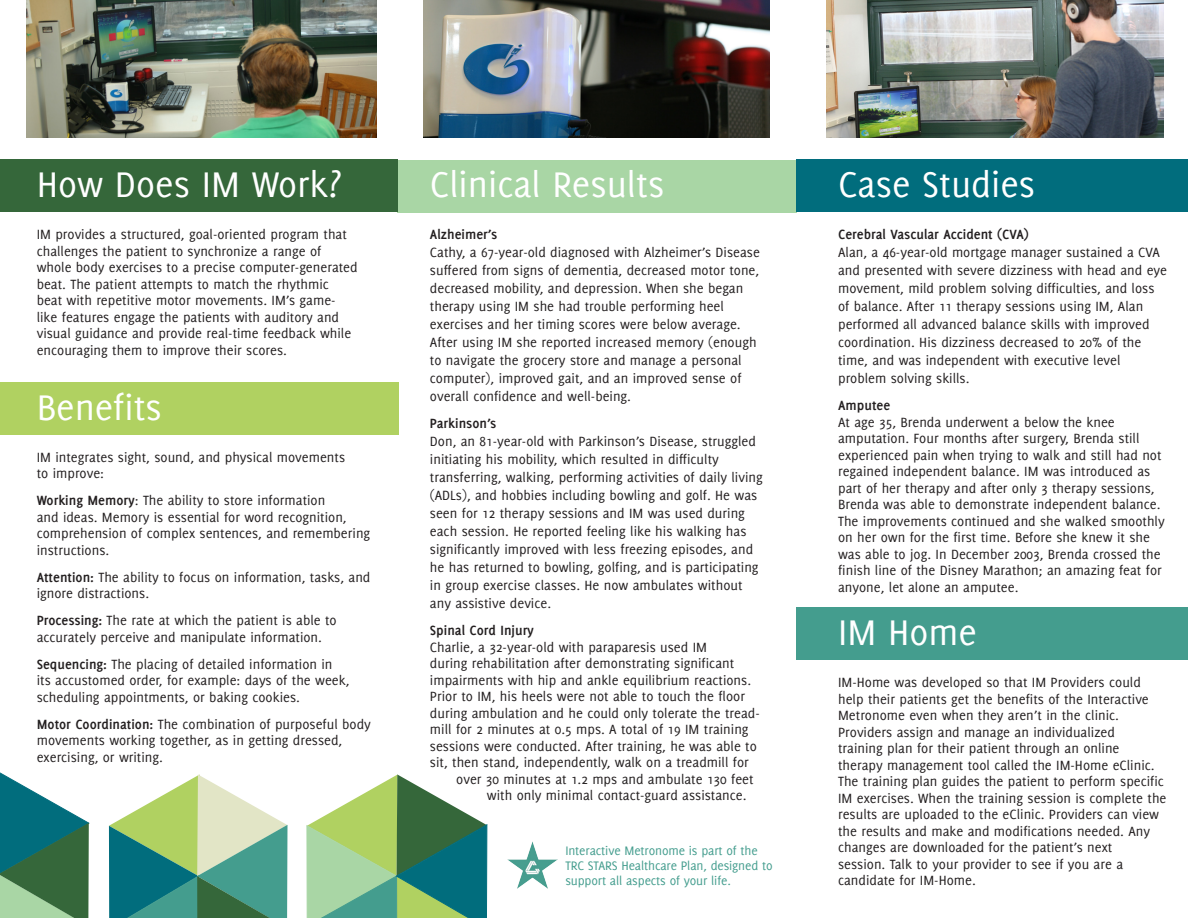
<style>
.page{position:relative;width:1188px;height:918px;background:#fff}
.page>*{position:absolute;margin:0;border:0;box-sizing:border-box;transform-origin:0 0}
.t1{font:39px "Delicious";color:#fff}
.t2{font:14.7px/16.5px "Delicious";color:#231f20}
.t3{font:700 14.7px "Delicious";color:#231f20}
.t4{font:13.5px/15px "Delicious";letter-spacing:-.01em;color:#449d8e}
.s1{font-weight:700}
</style>
<div class="page">
<div style="left:397px;top:160px;width:399px;height:53px;background:#a9d6a5"></div>
<div style="left:796px;top:160px;width:392px;height:52px;background:#016d7d"></div>
<div style="left:0;top:160px;width:398px;height:52px;background:#35673a"></div>
<img style="left:508px;top:841px;width:49px;height:47px">
<svg style="left:0;top:772px;width:90px;height:146px"></svg>
<svg style="left:306px;top:774px;width:181px;height:144px"></svg>
<img style="left:827px;top:0;width:337px;height:137px">
<img style="left:27px;top:0;width:349px;height:137px">
<svg style="left:108px;top:774px;width:180px;height:144px"></svg>
<img style="left:424px;top:0;width:345px;height:137px">
<div style="left:796px;top:607px;width:392px;height:53px;background:#449d8e"></div>
<div style="left:0;top:382px;width:399px;height:53px;background:#b0d161"></div>
<p class="t1" style="left:37px;top:163px;width:307px">How Does IM Work?</p>
<p class="t2" style="left:37px;top:226px;width:322px">IM provides a structured, goal-oriented program that challenges the patient to synchronize a range of whole body exercises to a precise computer-generated beat. The patient attempts to match the rhythmic beat with repetitive motor movements. IM’s game&shy;like features engage the patients with auditory and visual guidance and provide real-time feedback while encouraging them to improve their scores.</p>
<p class="t1" style="left:37px;top:385px;width:127px">Benefits</p>
<p class="t2" style="left:37px;top:448px;width:310px">IM integrates sight, sound, and physical movements</p>
<p class="t2" style="left:37px;top:465px;width:69px">to improve:</p>
<p class="t2" style="left:37px;top:492px;width:335px"><span class="s1">Working Memory</span>: The ability to store information<br>and ideas. Memory is essential for word recognition, comprehension of complex sentences, and remembering instructions.</p>
<p class="t2" style="left:37px;top:568px;width:335px"><span class="s1">Attention:</span> The ability to focus on information, tasks, and ignore distractions.</p>
<p class="t2" style="left:37px;top:612px;width:302px"><span class="s1">Processing:</span> The rate at which the patient is able to accurately perceive and manipulate information.</p>
<p class="t2" style="left:37px;top:655px;width:314px"><span class="s1">Sequencing:</span> The placing of detailed information in its accustomed order, for example: days of the week, scheduling appointments, or baking cookies.</p>
<p class="t2" style="left:37px;top:715px;width:336px"><span class="s1">Motor Coordination:</span> The combination of purposeful body movements working together, as in getting dressed, exercising, or writing.</p>
<p class="t1" style="left:430px;top:163px;width:236px">Clinical Results</p>
<p class="t3" style="left:430px;top:226px;width:69px">Alzheimer’s</p>
<p class="t2" style="left:430px;top:243px;width:332px;line-height:18px">Cathy, a 67-year-old diagnosed with Alzheimer’s Disease suffered from signs of dementia, decreased motor tone, decreased mobility, and depression. When she began therapy using IM she had trouble performing heel exercises and her timing scores were below average.<br>After using IM she reported increased memory (enough to navigate the grocery store and manage a personal computer), improved gait, and an improved sense of overall confidence and well-being.</p>
<p class="t3" style="left:430px;top:415px;width:68px">Parkinson’s</p>
<p class="t2" style="left:430px;top:432px;width:334px;line-height:18px">Don, an 81-year-old with Parkinson’s Disease, struggled initiating his mobility, which resulted in difficulty transferring, walking, performing activities of daily living (ADLs), and hobbies including bowling and golf. He was seen for 12 therapy sessions and IM was used during each session. He reported feeling like his walking has significantly improved with less freezing episodes, and he has returned to bowling, golfing, and is participating in group exercise classes. He now ambulates without any assistive device.</p>
<p class="t3" style="left:430px;top:622px;width:106px">Spinal Cord Injury</p>
<p class="t2" style="left:430px;top:638px;width:331px">Charlie, a 32-year-old with paraparesis used IM<br>during rehabilitation after demonstrating significant impairments with hip and ankle equilibrium reactions.<br>Prior to IM, his heels were not able to touch the floor during ambulation and he could only tolerate the tread&shy;mill for 2 minutes at 0.5 mps. A total of 19 IM training sessions were conducted. After training, he was able to sit, then stand, independently, walk on a treadmill for</p>
<p class="t2" style="left:456px;top:770px;width:299px">over 30 minutes at 1.2 mps and ambulate 130 feet</p>
<p class="t2" style="left:487px;top:787px;width:261px">with only minimal contact-guard assistance.</p>
<p class="t4" style="left:565px;top:843px;width:209px">Interactive Metronome is part of the<br>TRC STARS Healthcare Plan, designed to support all aspects of your life.</p>
<p class="t1" style="left:838px;top:163px;width:199px">Case Studies</p>
<p class="t3" style="left:838px;top:226px;width:192px">Cerebral Vascular Accident (CVA)</p>
<p class="t2" style="left:838px;top:243px;width:330px;line-height:18px">Alan, a 46-year-old mortgage manager sustained a CVA and presented with severe dizziness with head and eye movement, mild problem solving difficulties, and loss of balance. After 11 therapy sessions using IM, Alan performed all advanced balance skills with improved coordination. His dizziness decreased to 20% of the time, and was independent with executive level</p>
<p class="t2" style="left:838px;top:370px;width:133px">problem solving skills.</p>
<p class="t3" style="left:838px;top:397px;width:54px">Amputee</p>
<p class="t2" style="left:838px;top:413px;width:328px">At age 35, Brenda underwent a below the knee amputation. Four months after surgery, Brenda still experienced pain when trying to walk and still had not regained independent balance. IM was introduced as part of her therapy and after only 3 therapy sessions, Brenda was able to demonstrate independent balance.<br>The improvements continued and she walked smoothly on her own for the first time. Before she knew it she was able to jog. In December 2003, Brenda crossed the finish line of the Disney Marathon; an amazing feat for anyone, let alone an amputee.</p>
<p class="t1" style="left:838px;top:611px;width:140px">IM Home</p>
<p class="t2" style="left:838px;top:674px;width:312px">IM-Home was developed so that IM Providers could help their patients get the benefits of the Interactive Metronome even when they aren’t in the clinic.<br>Providers assign and manage an individualized</p>
<p class="t2" style="left:838px;top:740px;width:283px">training plan for their patient through an online</p>
<p class="t2" style="left:838px;top:757px;width:330px">therapy management tool called the IM-Home eClinic.<br>The training plan guides the patient to perform specific IM exercises. When the training session is complete the results are uploaded to the eClinic. Providers can view the results and make and modifications needed. Any changes are downloaded for the patient’s next</p>
<p class="t2" style="left:838px;top:856px;width:287px">session. Talk to your provider to see if you are a candidate for IM-Home.</p>
</div>
